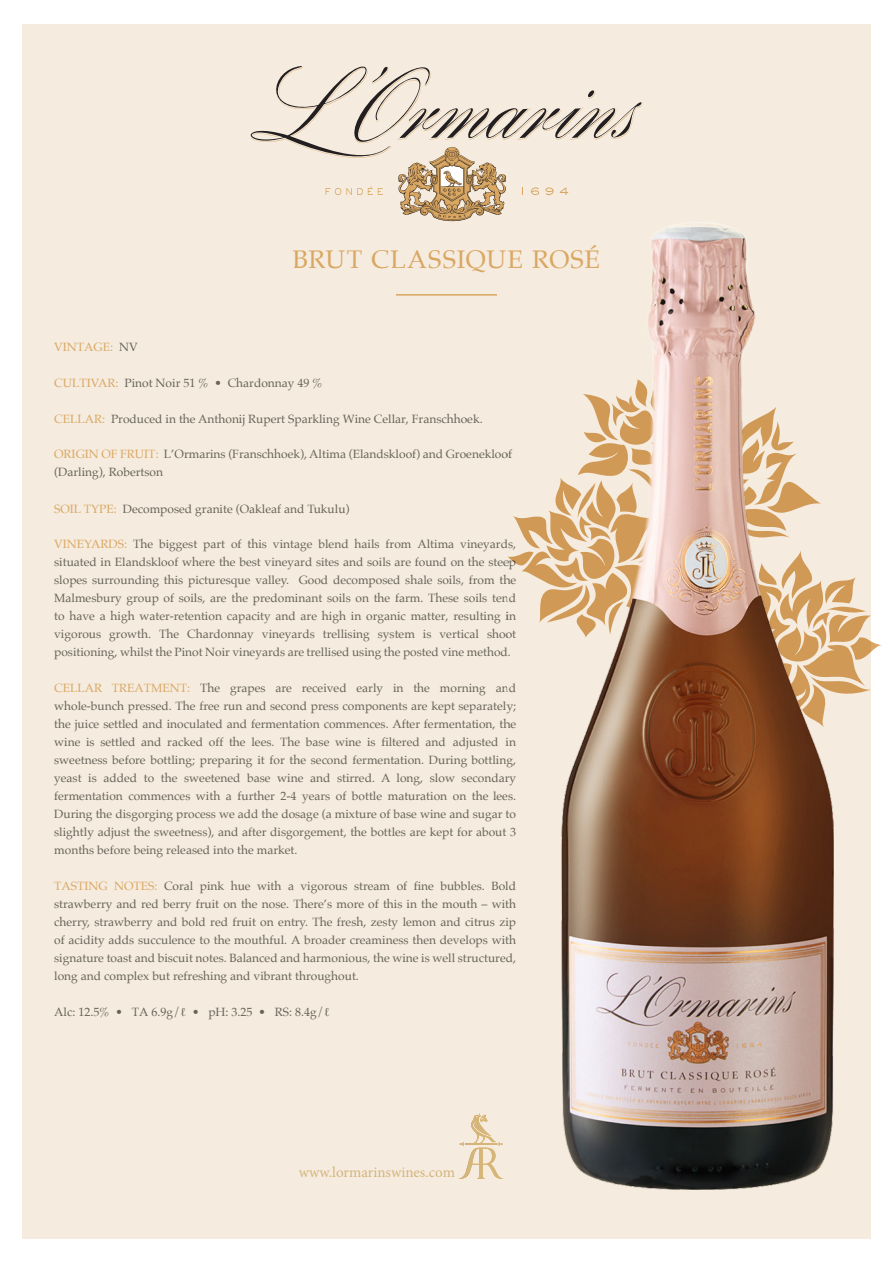
<style>
.page{position:relative;width:893px;height:1263px;background:#fff}
.page>*{position:absolute;margin:0;border:0;box-sizing:border-box;transform-origin:0 0}
.t1{font:25.5px "Palatino";letter-spacing:.03em;color:#d9a762}
.t2{font:15px "Minion Pro";color:#d4b67d}
.t3{font:12px/18px "Palatino";color:#666359;text-align:justify}
.t4{font:12px "Palatino";color:#d9a762}
.s1{color:#666359}
.s2{color:#d9a762}
</style>
<div class="page">
<div style="left:22px;top:24px;width:849px;height:1215px;background:#f5ebde"></div>
<svg style="left:250px;top:66px;width:393px;height:156px"></svg>
<svg style="left:460px;top:1113px;width:42px;height:33px"></svg>
<svg style="left:834px;top:577px;width:48px;height:117px"></svg>
<svg style="left:508px;top:477px;width:54px;height:146px"></svg>
<img style="left:562px;top:221px;width:272px;height:969px">
<hr style="left:396px;top:294px;width:101px;height:2px;background:#d9a762">
<p class="t1" style="left:293px;top:238px;width:309px">BRUT CLASSIQUE ROSÉ</p>
<p class="t4" style="left:54px;top:337px;width:85px">VINTAGE: <span class="s1">NV</span></p>
<p class="t3" style="left:54px;top:374px;width:270px"><span class="s2">CULTIVAR:</span> Pinot Noir 51 % • Chardonnay 49 %</p>
<p class="t3" style="left:54px;top:410px;width:430px"><span class="s2">CELLAR:</span> Produced in the Anthonij Rupert Sparkling Wine Cellar, Franschhoek.</p>
<p class="t3" style="left:54px;top:445px;width:459px"><span class="s2">ORIGIN OF FRUIT:</span> L’Ormarins (Franschhoek), Altima (Elandskloof) and Groenekloof (Darling), Robertson</p>
<p class="t3" style="left:54px;top:500px;width:297px"><span class="s2">SOIL TYPE:</span> Decomposed granite (Oakleaf and Tukulu)</p>
<p class="t3" style="left:54px;top:535px;width:463px"><span class="s2">VINEYARDS:</span> The biggest part of this vintage blend hails from Altima vineyards, situated in Elandskloof where the best vineyard sites and soils are found on the steep slopes surrounding this picturesque valley. Good decomposed shale soils, from the Malmesbury group of soils, are the predominant soils on the farm. These soils tend to have a high water-retention capacity and are high in organic matter, resulting in vigorous growth. The Chardonnay vineyards trellising system is vertical shoot positioning, whilst the Pinot Noir vineyards are trellised using the posted vine method.</p>
<p class="t3" style="left:54px;top:679px;width:463px"><span class="s2">CELLAR TREATMENT:</span> The grapes are received early in the morning and whole-bunch pressed. The free run and second press components are kept separately; the juice settled and inoculated and fermentation commences. After fermentation, the wine is settled and racked off the lees. The base wine is filtered and adjusted in sweetness before bottling; preparing it for the second fermentation. During bottling, yeast is added to the sweetened base wine and stirred. A long, slow secondary fermentation commences with a further 2-4 years of bottle maturation on the lees.<br>During the disgorging process we add the dosage (a mixture of base wine and sugar to slightly adjust the sweetness), and after disgorgement, the bottles are kept for about 3 months before being released into the market.</p>
<p class="t3" style="left:54px;top:877px;width:463px"><span class="s2">TASTING NOTES:</span> Coral pink hue with a vigorous stream of fine bubbles. Bold strawberry and red berry fruit on the nose. There’s more of this in the mouth – with cherry, strawberry and bold red fruit on entry. The fresh, zesty lemon and citrus zip of acidity adds succulence to the mouthful. A broader creaminess then develops with signature toast and biscuit notes. Balanced and harmonious, the wine is well structured, long and complex but refreshing and vibrant throughout.</p>
<p class="t3" style="left:54px;top:1003px;width:277px">Alc: 12.5% • TA 6.9g/ℓ • pH: 3.25 • RS: 8.4g/ℓ</p>
<p class="t2" style="left:299px;top:1162px;width:158px">www.lormarinswines.com</p>
</div>
